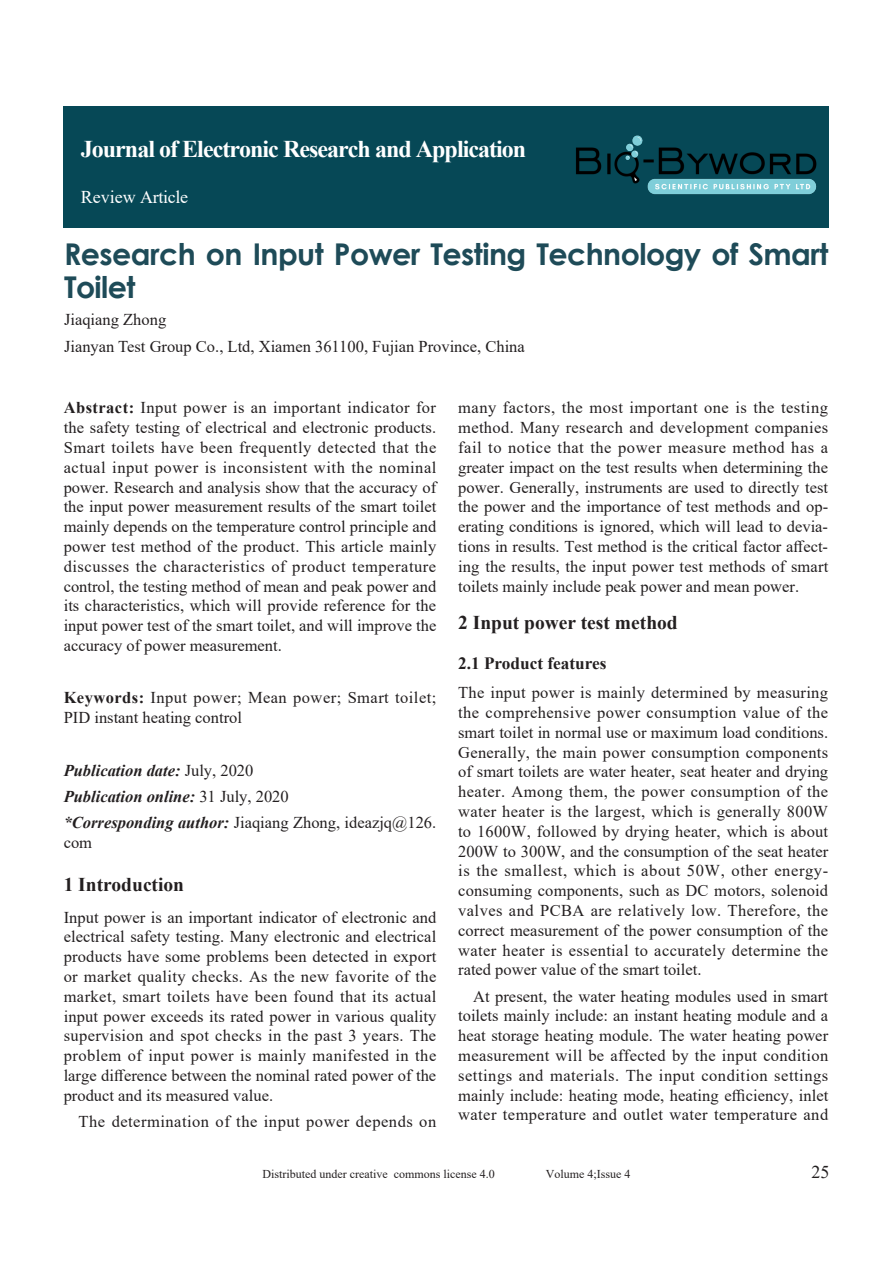
<style>
.page{position:relative;width:893px;height:1263px;background:#fff}
.page>*{position:absolute;margin:0;border:0;box-sizing:border-box;transform-origin:0 0}
.t1{font:700 30px/33px "Century Gothic";letter-spacing:-.02em;color:#1e4b58}
.t2{font:700 24px "Times New Roman";letter-spacing:-.04em;color:#fff}
.t3{font:700 19.5px "Times New Roman";color:#231f20}
.t4{font:18px "Times New Roman";letter-spacing:-.02em;color:#fff}
.t5{font:18px "Times New Roman";color:#231f20}
.t6{font:700 17.25px "Times New Roman";color:#231f20}
.t7{font:16.5px/19.8px "Times New Roman";color:#231f20;text-align:justify}
.t8{font:italic 700 16.5px/26.2px "Times New Roman";color:#231f20}
.t9{font:16.5px/19.8px "Times New Roman";letter-spacing:.025em;color:#231f20}
.t10{font:16.5px "Times New Roman";letter-spacing:.03em;color:#231f20}
.t11{font:12px "Times New Roman";color:#231f20}
.s1{font-weight:700}
.s2{font-weight:400;font-style:normal}
</style>
<div class="page">
<div style="left:64px;top:107px;width:765px;height:121px;background:#064856"></div>
<img style="left:576px;top:135px;width:241px;height:60px">
<h2 class="t2" style="left:81px;top:131px;width:447px">Journal of Electronic Research and Application</h2>
<p class="t4" style="left:81px;top:184px;width:109px">Review Article</p>
<h1 class="t1" style="left:64px;top:236px;width:766px">Research on Input Power Testing Technology of Smart<br>Toilet</h1>
<p class="t7" style="left:64px;top:305px;width:462px;line-height:27px">Jiaqiang Zhong<br>Jianyan Test Group Co., Ltd, Xiamen 361100, Fujian Province, China</p>
<p class="t7" style="left:64px;top:397px;width:374px"><span class="s1">Abstract:</span> Input power is an important indicator for the safety testing of electrical and electronic products.<br>Smart toilets have been frequently detected that the actual input power is inconsistent with the nominal power. Research and analysis show that the accuracy of the input power measurement results of the smart toilet mainly depends on the temperature control principle and power test method of the product. This article mainly discusses the characteristics of product temperature control, the testing method of mean and peak power and its characteristics, which will provide reference for the input power test of the smart toilet, and will improve the accuracy of power measurement.</p>
<p class="t9" style="left:64px;top:687px;width:374px"><span class="s1">Keywords:</span> Input power; Mean power; Smart toilet;<br>PID instant heating control</p>
<p class="t8" style="left:64px;top:756px;width:374px">Publication date: <span class="s2">July, 2020<br></span>Publication online: <span class="s2">31 July, 2020<br></span>*Corresponding author: <span class="s2">Jiaqiang Zhong, ideazjq@126.</span></p>
<p class="t7" style="left:64px;top:832px;width:30px">com</p>
<p class="t3" style="left:64px;top:871px;width:122px">1 Introduction</p>
<p class="t7" style="left:64px;top:907px;width:374px">Input power is an important indicator of electronic and electrical safety testing. Many electronic and electrical products have some problems been detected in export or market quality checks. As the new favorite of the market, smart toilets have been found that its actual input power exceeds its rated power in various quality supervision and spot checks in the past 3 years. The problem of input power is mainly manifested in the large difference between the nominal rated power of the product and its measured value.</p>
<p class="t10" style="left:79px;top:1110px;width:359px">The determination of the input power depends on</p>
<p class="t7" style="left:458px;top:397px;width:372px">many factors, the most important one is the testing method. Many research and development companies fail to notice that the power measure method has a greater impact on the test results when determining the power. Generally, instruments are used to directly test the power and the importance of test methods and op&shy;erating conditions is ignored, which will lead to devia&shy;tions in results. Test method is the critical factor affect&shy;ing the results, the input power test methods of smart toilets mainly include peak power and mean power.</p>
<p class="t3" style="left:458px;top:608px;width:221px">2 Input power test method</p>
<p class="t6" style="left:458px;top:651px;width:150px">2.1 Product features</p>
<p class="t7" style="left:458px;top:682px;width:372px">The input power is mainly determined by measuring the comprehensive power consumption value of the smart toilet in normal use or maximum load conditions.<br>Generally, the main power consumption components of smart toilets are water heater, seat heater and drying heater. Among them, the power consumption of the water heater is the largest, which is generally 800W to 1600W, followed by drying heater, which is about 200W to 300W, and the consumption of the seat heater is the smallest, which is about 50W, other energy&shy;consuming components, such as DC motors, solenoid valves and PCBA are relatively low. Therefore, the correct measurement of the power consumption of the water heater is essential to accurately determine the rated power value of the smart toilet.</p>
<p class="t7" style="left:458px;top:985px;width:372px;text-indent:15px">At present, the water heating modules used in smart toilets mainly include: an instant heating module and a heat storage heating module. The water heating power measurement will be affected by the input condition settings and materials. The input condition settings mainly include: heating mode, heating efficiency, inlet water temperature and outlet water temperature and</p>
<p class="t11" style="left:262px;top:1166px;width:234px">Distributed under creative commons license 4.0</p>
<p class="t11" style="left:546px;top:1166px;width:86px">Volume 4;Issue 4</p>
<p class="t5" style="left:811px;top:1160px;width:19px">25</p>
</div>
